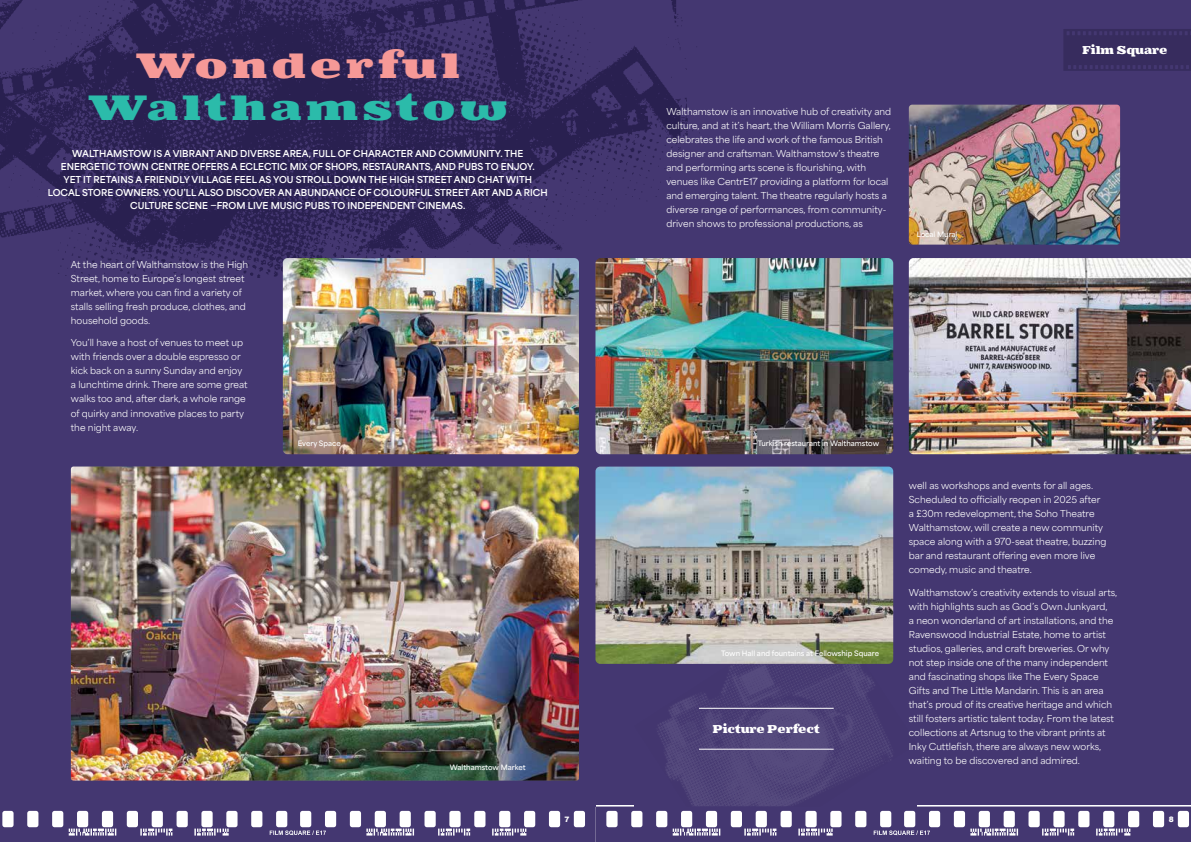
<style>
.page{position:relative;width:1191px;height:842px;background:#fff}
.page>*{position:absolute;margin:0;border:0;box-sizing:border-box;transform-origin:0 0}
.t1{font:900 37px "Battleslab";letter-spacing:.08em;color:#2bbbaa;scale:1.27 1}
.t2{font:900 37px "Battleslab";letter-spacing:.08em;color:#f69997;scale:1.27 1}
.t3{font:900 12px "Battleslab";color:#fff}
.t4{font:9px/14px "Area Normal";color:#fff}
.t5{font:700 9px/13px "Area Normal";color:#fff;text-align:center}
.t6{font:900 7.5px "Arial";color:#fff}
.t7{font:600 7px "Area Normal";color:#fff}
</style>
<div class="page">
<div style="left:595px;top:0;width:596px;height:804px;background:#443771"></div>
<div style="left:0;top:0;width:595px;height:806px;background:#443771"></div>
<img style="left:634px;top:602px;width:282px;height:204px">
<svg style="left:1063px;top:29px;width:128px;height:42px"></svg>
<img style="left:0;top:0;width:697px;height:277px">
<hr style="left:699px;top:708px;width:134px;height:1px;background:#fff">
<hr style="left:699px;top:749px;width:134px;height:1px;background:#fff">
<img style="left:71px;top:467px;width:508px;height:313px">
<img style="left:909px;top:258px;width:282px;height:196px">
<img style="left:909px;top:105px;width:211px;height:140px">
<img style="left:595px;top:467px;width:298px;height:197px">
<img style="left:283px;top:258px;width:296px;height:196px">
<img style="left:595px;top:258px;width:298px;height:196px">
<svg style="left:0;top:806px;width:1191px;height:36px"></svg>
<h1 class="t2" style="left:135px;top:44px;width:257px">Wonderful</h1>
<h1 class="t1" style="left:88px;top:86px;width:332px">Walthamstow</h1>
<p class="t5" style="left:48px;top:146px;width:501px">WALTHAMSTOW IS A VIBRANT AND DIVERSE AREA, FULL OF CHARACTER AND COMMUNITY. THE ENERGETIC TOWN CENTRE OFFERS A ECLECTIC MIX OF SHOPS, RESTAURANTS, AND PUBS TO ENJOY.<br>YET IT RETAINS A FRIENDLY VILLAGE FEEL AS YOU STROLL DOWN THE HIGH STREET AND CHAT WITH LOCAL STORE OWNERS. YOU’LL ALSO DISCOVER AN ABUNDANCE OF COLOURFUL STREET ART AND A RICH CULTURE SCENE —FROM LIVE MUSIC PUBS TO INDEPENDENT CINEMAS.</p>
<p class="t4" style="left:71px;top:256px;width:179px">At the heart of Walthamstow is the High Street, home to Europe’s longest street market, where you can find a variety of stalls selling fresh produce, clothes, and household goods.</p>
<p class="t4" style="left:71px;top:335px;width:178px">You’ll have a host of venues to meet up with friends over a double espresso or kick back on a sunny Sunday and enjoy a lunchtime drink. There are some great walks too and, after dark, a whole range of quirky and innovative places to party the night away.</p>
<p class="t4" style="left:666px;top:103px;width:226px">Walthamstow is an innovative hub of creativity and culture, and at it’s heart, the William Morris Gallery, celebrates the life and work of the famous British designer and craftsman. Walthamstow’s theatre and performing arts scene is flourishing, with venues like CentrE17 providing a platform for local and emerging talent. The theatre regularly hosts a diverse range of performances, from community&shy;driven shows to professional productions, as</p>
<p class="t7" style="left:298px;top:437px;width:45px">Every Space</p>
<p class="t7" style="left:757px;top:437px;width:123px">Turkish restaurant in Walthamstow</p>
<p class="t7" style="left:721px;top:647px;width:159px">Town Hall and fountains at Fellowship Square</p>
<p class="t7" style="left:450px;top:761px;width:77px">Walthamstow Market</p>
<h2 class="t3" style="left:713px;top:722px;width:108px">Picture Perfect</h2>
<p class="t7" style="left:916px;top:228px;width:42px">Local Mural</p>
<h2 class="t3" style="left:1082px;top:43px;width:86px">Film Square</h2>
<p class="t4" style="left:909px;top:477px;width:199px">well as workshops and events for all ages.<br>Scheduled to officially reopen in 2025 after a £30m redevelopment, the Soho Theatre Walthamstow, will create a new community space along with a 970-seat theatre, buzzing bar and restaurant offering even more live comedy, music and theatre.</p>
<p class="t4" style="left:909px;top:584px;width:210px">Walthamstow’s creativity extends to visual arts, with highlights such as God’s Own Junkyard,<br>a neon wonderland of art installations, and the Ravenswood Industrial Estate, home to artist studios, galleries, and craft breweries. Or why not step inside one of the many independent and fascinating shops like The Every Space Gifts and The Little Mandarin. This is an area that’s proud of its creative heritage and which still fosters artistic talent today. From the latest collections at Artsnug to the vibrant prints at Inky Cuttlefish, there are always new works, waiting to be discovered and admired.</p>
<p class="t6" style="left:564px;top:814px;width:6px">7</p>
<p class="t6" style="left:1168px;top:814px;width:6px">8</p>
</div>
